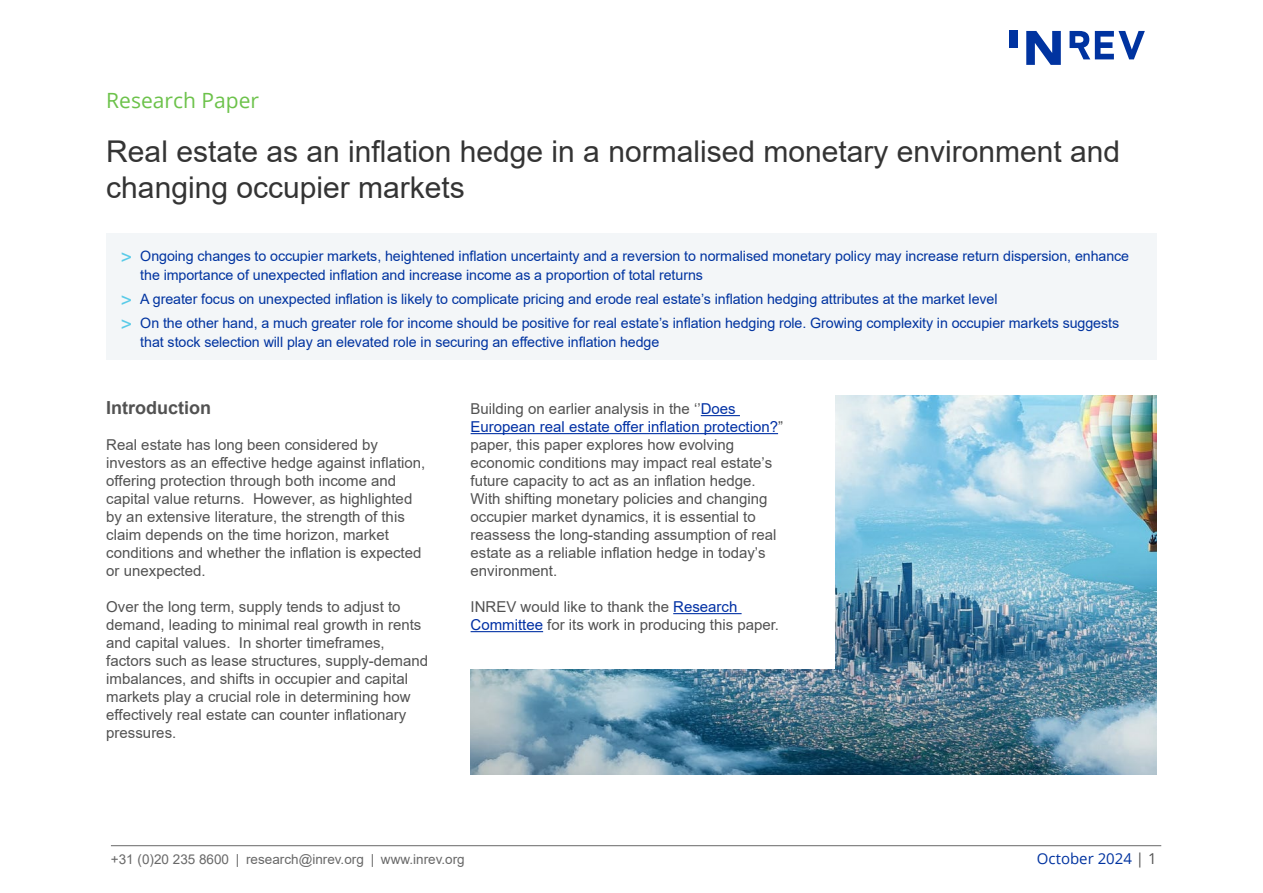
<style>
.page{position:relative;width:1263px;height:893px;background:#fff}
.page>*{position:absolute;margin:0;border:0;box-sizing:border-box;transform-origin:0 0}
.t1{font:30px/36px "Arial";color:#343434}
.t2{font:21px "Open Sans";color:#6cc24a}
.t3{font:700 18px "Arial";color:#525252}
.t4{font:15px/18px "Arial";color:#525252}
.t5{font:15px "Open Sans";color:#0033a0}
.t6{font:14.25px/19.5px "Arial";letter-spacing:-.005em;color:#0033a0}
.t7{font:13.5px "Arial";color:#686868}
.s1{font-size:19.5px;color:#59cbe8}
.s2{color:#0030a4}
.s3{color:#525252}
</style>
<div class="page">
<svg style="left:1009px;top:30px;width:136px;height:35px"></svg>
<img style="left:471px;top:395px;width:686px;height:379px">
<div style="left:106px;top:234px;width:1051px;height:126px;background:#f3f6f8"></div>
<hr style="left:111px;top:845px;width:1050px;height:1px;background:#686868">
<div style="left:438px;top:385px;width:397px;height:284px;background:#fff"></div>
<hr style="left:701px;top:415px;width:39px;height:1px;background:#0030a4">
<hr style="left:471px;top:433px;width:307px;height:1px;background:#0030a4">
<hr style="left:673px;top:613px;width:69px;height:1px;background:#0030a4">
<hr style="left:471px;top:631px;width:72px;height:1px;background:#0030a4">
<h2 class="t2" style="left:106px;top:86px;width:154px">Research Paper</h2>
<h1 class="t1" style="left:106px;top:133px;width:1015px">Real estate as an inflation hedge in a normalised monetary environment and changing occupier markets</h1>
<p class="t6" style="left:140px;top:246px;width:990px;text-indent:-20px"><span class="s1">&gt;</span> Ongoing changes to occupier markets, heightened inflation uncertainty and a reversion to normalised monetary policy may increase return dispersion, enhance the importance of unexpected inflation and increase income as a proportion of total returns</p>
<p class="t6" style="left:121px;top:287px;width:1000px;line-height:23.7px"><span class="s1">&gt;</span> A greater focus on unexpected inflation is likely to complicate pricing and erode real estate’s inflation hedging attributes at the market level<br><span class="s1">&gt;</span> On the other hand, a much greater role for income should be positive for real estate’s inflation hedging role. Growing complexity in occupier markets suggests</p>
<p class="t6" style="left:140px;top:332px;width:521px">that stock selection will play an elevated role in securing an effective inflation hedge</p>
<p class="t3" style="left:106px;top:395px;width:106px">Introduction</p>
<p class="t4" style="left:106px;top:436px;width:321px">Real estate has long been considered by investors as an effective hedge against inflation, offering protection through both income and capital value returns. However, as highlighted by an extensive literature, the strength of this claim depends on the time horizon, market conditions and whether the inflation is expected or unexpected.</p>
<p class="t4" style="left:106px;top:598px;width:323px">Over the long term, supply tends to adjust to demand, leading to minimal real growth in rents and capital values. In shorter timeframes, factors such as lease structures, supply-demand imbalances, and shifts in occupier and capital markets play a crucial role in determining how effectively real estate can counter inflationary pressures.</p>
<p class="t4" style="left:471px;top:400px;width:314px">Building on earlier analysis in the ‘’<span class="s2">Does European real estate offer inflation protection?</span>” paper, this paper explores how evolving economic conditions may impact real estate’s future capacity to act as an inflation hedge.<br>With shifting monetary policies and changing occupier market dynamics, it is essential to reassess the long-standing assumption of real estate as a reliable inflation hedge in today’s environment.</p>
<p class="t4" style="left:471px;top:598px;width:310px">INREV would like to thank the <span class="s2">Research<br>Committee</span> for its work in producing this paper.</p>
<p class="t7" style="left:111px;top:850px;width:355px">+31 (0)20 235 8600 | research@inrev.org | www.inrev.org</p>
<p class="t5" style="left:1037px;top:849px;width:121px">October 2024 <span class="s3">| 1</span></p>
</div>
